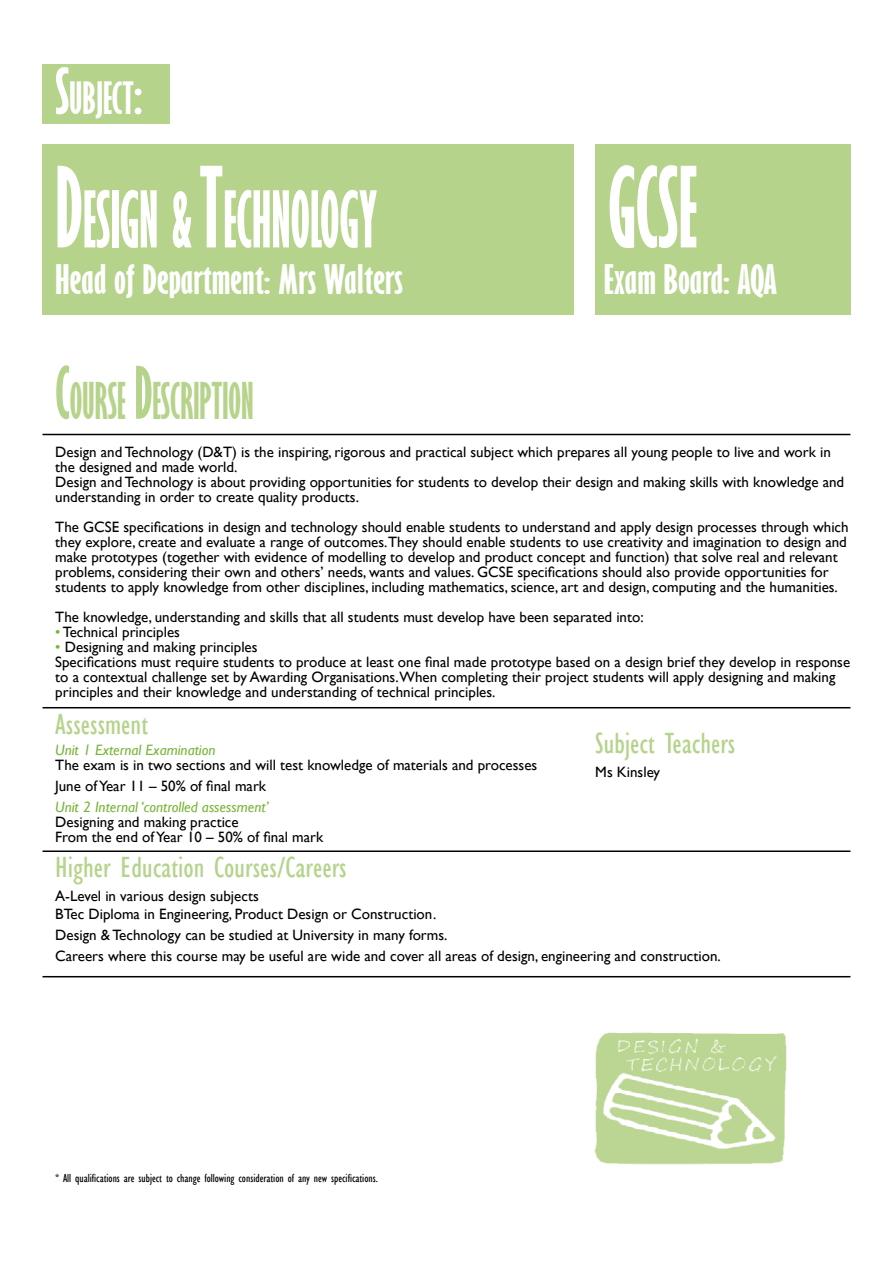
<style>
.page{position:relative;width:893px;height:1263px;background:#fff}
.page>*{position:absolute;margin:0;border:0;box-sizing:border-box;transform-origin:0 0}
.t1{font:700 extra-condensed 102.6px "Gill Sans";color:#fff;scale:.83 1}
.t2{font:700 extra-condensed 71.85px "Gill Sans";color:#fff;scale:.83 1}
.t3{font:700 extra-condensed 46.65px "Gill Sans";color:#b6d38c;scale:.83 1}
.t4{font:700 extra-condensed 40.95px "Gill Sans";color:#fff}
.t5{font:700 extra-condensed 37.5px "Gill Sans";color:#fff;scale:1.2 1}
.t6{font:condensed 30px "Gill Sans";color:#b6d38c}
.t7{font:15px/15px "Gill Sans";color:#000}
.t8{font:italic 15px "Gill Sans";color:#78b538}
.t9{font:condensed 12px "Gill Sans";color:#000}
.s1{font-size:58.5px}
.s2{font-size:102.6px}
.s3{font-size:70.2px}
.s4{font-size:66.6px}
.s5{color:#78b538}
</style>
<div class="page">
<div style="left:43px;top:64px;width:127px;height:59px;background:#b6d38c"></div>
<div style="left:43px;top:145px;width:531px;height:170px;background:#b6d38c"></div>
<div style="left:595px;top:145px;width:255px;height:170px;background:#b6d38c"></div>
<img style="left:594px;top:1032px;width:193px;height:133px">
<hr style="left:43px;top:434px;width:807px;height:1px;background:#000">
<hr style="left:43px;top:707px;width:807px;height:1px;background:#000">
<hr style="left:43px;top:850px;width:807px;height:2px;background:#000">
<hr style="left:43px;top:976px;width:807px;height:1px;background:#000">
<h3 class="t4" style="left:55px;top:73px;width:88px"><span class="s1">S</span>UBJECT<span class="s1">:</span></h3>
<h2 class="t2" style="left:55px;top:176px;width:390px"><span class="s2">D</span>ESIGN <span class="s3">&amp;</span><span class="s2">T</span>ECHNOLOGY</h2>
<h3 class="t5" style="left:55px;top:256px;width:291px">Head of Department: Mrs Walters</h3>
<h1 class="t1" style="left:608px;top:145px;width:105px">GCSE</h1>
<h3 class="t5" style="left:604px;top:256px;width:146px">Exam Board: AQA</h3>
<h3 class="t3" style="left:55px;top:372px;width:240px"><span class="s4">C</span>OURSE <span class="s4">D</span>ESCRIPTION</h3>
<p class="t7" style="left:55px;top:444px;width:790px">Design and Technology (D&amp;T) is the inspiring, rigorous and practical subject which prepares all young people to live and work in the designed and made world.<br>Design and Technology is about providing opportunities for students to develop their design and making skills with knowledge and understanding in order to create quality products.</p>
<p class="t7" style="left:55px;top:519px;width:795px">The GCSE specifications in design and technology should enable students to understand and apply design processes through which they explore, create and evaluate a range of outcomes.They should enable students to use creativity and imagination to design and make prototypes (together with evidence of modelling to develop and product concept and function) that solve real and relevant problems, considering their own and others’ needs, wants and values. GCSE specifications should also provide opportunities for students to apply knowledge from other disciplines, including mathematics, science, art and design, computing and the humanities.</p>
<p class="t7" style="left:55px;top:609px;width:590px">The knowledge, understanding and skills that all students must develop have been separated into:</p>
<p class="t7" style="left:55px;top:624px;width:126px"><span class="s5">•</span> Technical principles</p>
<p class="t7" style="left:55px;top:639px;width:796px"><span class="s5">•</span> Designing and making principles<br>Specifications must require students to produce at least one final made prototype based on a design brief they develop in response to a contextual challenge set by Awarding Organisations.When completing their project students will apply designing and making principles and their knowledge and understanding of technical principles.</p>
<h3 class="t6" style="left:55px;top:706px;width:94px">Assessment</h3>
<p class="t8" style="left:55px;top:741px;width:162px">Unit 1 External Examination</p>
<p class="t7" style="left:55px;top:754px;width:484px;line-height:21px">The exam is in two sections and will test knowledge of materials and processes<br>June of Year 11 – 50% of final mark</p>
<p class="t8" style="left:55px;top:798px;width:215px">Unit 2 Internal ‘controlled assessment’</p>
<p class="t7" style="left:55px;top:814px;width:270px">Designing and making practice<br>From the end of Year 10 – 50% of final mark</p>
<h3 class="t6" style="left:595px;top:726px;width:142px">Subject Teachers</h3>
<p class="t7" style="left:595px;top:765px;width:66px">Ms Kinsley</p>
<h3 class="t6" style="left:55px;top:850px;width:293px">Higher Education Courses/Careers</h3>
<p class="t7" style="left:55px;top:888px;width:383px;line-height:18px">A-Level in various design subjects<br>BTec Diploma in Engineering, Product Design or Construction.</p>
<p class="t7" style="left:55px;top:925px;width:667px;line-height:21px">Design &amp; Technology can be studied at University in many forms.<br>Careers where this course may be useful are wide and cover all areas of design, engineering and construction.</p>
<p class="t9" style="left:55px;top:1171px;width:324px">* All qualifications are subject to change following consideration of any new specifications.</p>
</div>
